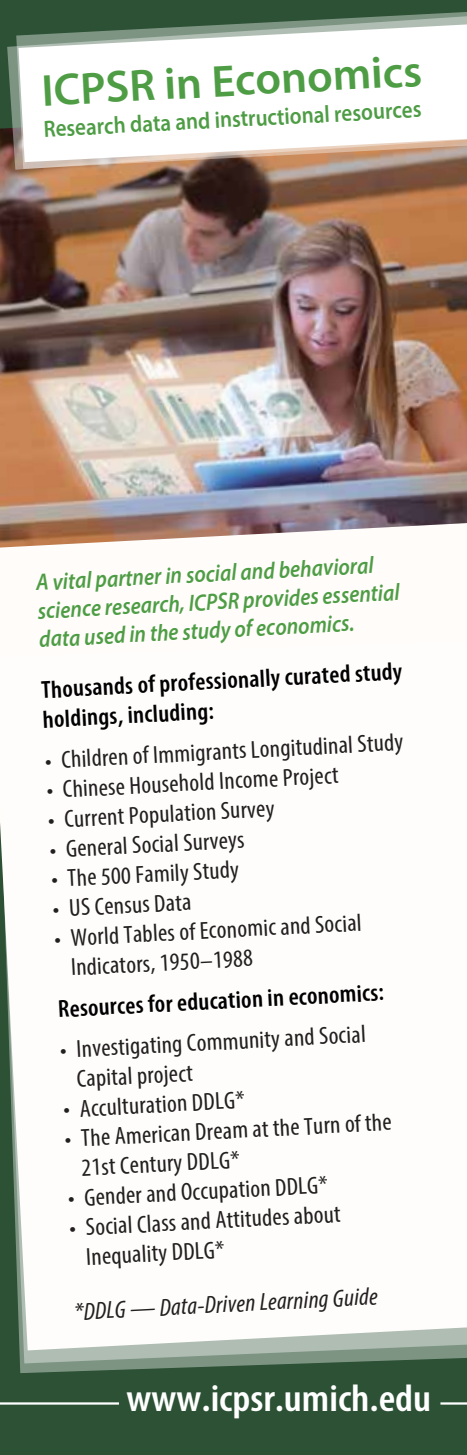
<style>
.page{position:relative;width:467px;height:1455px;background:#2c5135}
.page>*{position:absolute;margin:0;border:0;box-sizing:border-box;transform-origin:0 0}
.t1{font:600 45px "Myriad Pro";color:#4e9d45}
.t2{font:600 condensed 38.25px "Myriad Pro";color:#fff;scale:1.1 1}
.t3{font:condensed 24.75px/29.7px "Myriad Pro";color:#231f20}
.t4{font:600 condensed 24.75px/29.7px "Myriad Pro";color:#010101}
.t5{font:italic condensed 24.75px "Myriad Pro";color:#231f20}
.t6{font:italic 600 23.62px/28.3px "Myriad Pro";color:#4e9d45;scale:.89 1}
.t7{font:600 23.62px "Myriad Pro";color:#4e9d45;scale:.89 1}
</style>
<div class="page">
<div style="left:0;top:547px;width:467px;height:87px;background:#fffcfa"></div>
<div style="left:0;top:634px;width:467px;height:729px;background:#fffdfc"></div>
<img style="left:0;top:128px;width:467px;height:419px">
<svg style="left:7px;top:16px;width:460px;height:154px;background:#dfded8"></svg>
<hr style="left:0;top:1402px;width:119px;height:2px;background:#fff">
<hr style="left:440px;top:1402px;width:27px;height:2px;background:#fff">
<h1 class="t1" style="left:40px;top:62px;width:382px;rotate:-3deg">ICPSR in Economics</h1>
<p class="t7" style="left:43px;top:114px;width:426px;rotate:-3deg">Research data and instructional resources</p>
<p class="t6" style="left:35px;top:568px;width:408px;rotate:-3deg">A vital partner in social and behavioral science research, ICPSR provides essential data used in the study of economics.</p>
<p class="t4" style="left:41px;top:675px;width:363px;rotate:-3deg">Thousands of professionally curated study holdings, including:</p>
<p class="t3" style="left:44px;top:745px;width:360px;rotate:-3deg">• Children of Immigrants Longitudinal Study</p>
<p class="t3" style="left:46px;top:775px;width:294px;rotate:-3deg">• Chinese Household Income Project</p>
<p class="t3" style="left:47px;top:805px;width:228px;rotate:-3deg">• Current Population Survey</p>
<p class="t3" style="left:49px;top:834px;width:196px;rotate:-3deg">• General Social Surveys</p>
<p class="t3" style="left:50px;top:864px;width:189px;rotate:-3deg">• The 500 Family Study</p>
<p class="t3" style="left:52px;top:894px;width:140px;rotate:-3deg">• US Census Data</p>
<p class="t3" style="left:69px;top:922px;width:294px;text-indent:-15px;rotate:-3deg">• World Tables of Economic and Social<br>Indicators, 1950–1988</p>
<p class="t4" style="left:57px;top:994px;width:328px;rotate:-3deg">Resources for education in economics:</p>
<p class="t3" style="left:74px;top:1034px;width:292px;text-indent:-15px;rotate:-3deg">• Investigating Community and Social<br>Capital project</p>
<p class="t3" style="left:62px;top:1094px;width:183px;rotate:-3deg">• Acculturation DDLG*</p>
<p class="t3" style="left:79px;top:1123px;width:313px;text-indent:-15px;rotate:-3deg">• The American Dream at the Turn of the<br>21st Century DDLG*</p>
<p class="t3" style="left:67px;top:1183px;width:262px;rotate:-3deg">• Gender and Occupation DDLG*</p>
<p class="t3" style="left:84px;top:1212px;width:258px;text-indent:-15px;rotate:-3deg">• Social Class and Attitudes about<br>Inequality DDLG*</p>
<p class="t5" style="left:73px;top:1297px;width:305px;rotate:-3deg">*DDLG — Data-Driven Learning Guide</p>
<h2 class="t2" style="left:126px;top:1378px;width:278px">www.icpsr.umich.edu</h2>
</div>
